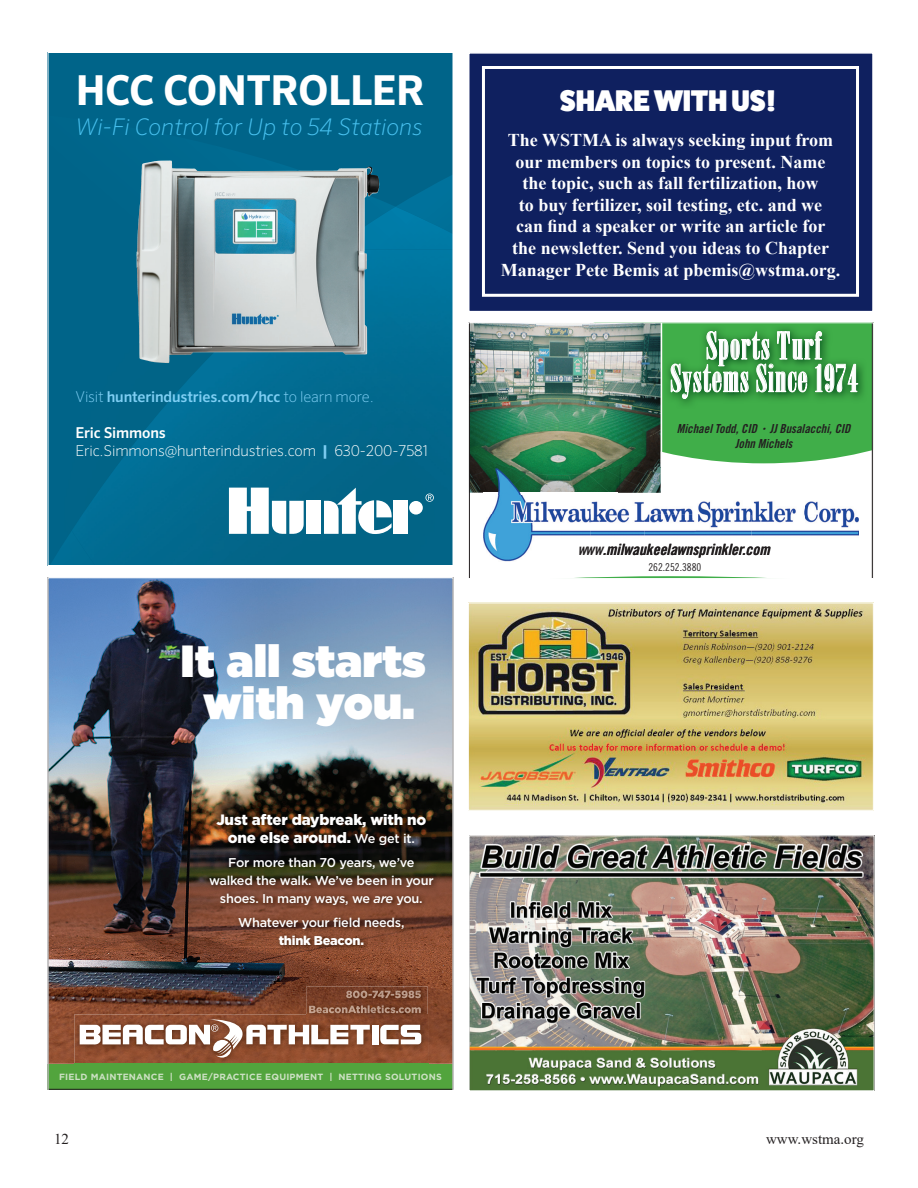
<style>
.page{position:relative;width:918px;height:1188px;background:#fff}
.page>*{position:absolute;margin:0;border:0;box-sizing:border-box;transform-origin:0 0}
.t1{font:900 45px/42px "Gotham";color:#fff;text-align:center}
.t2{font:700 41.25px "Sero Pro";letter-spacing:-.01em;color:#fff}
.t3{font:37.2px/32.5px "Onyx";letter-spacing:.03em;color:#fff;text-align:center}
.t4{font:800 30px "Fat Frank";color:#fff}
.t5{font:italic 200 22.95px "Sero Pro";color:#48c1ef}
.t6{font:700 18px/21.6px "Times New Roman";color:#fff;text-align:center}
.t7{font:15.45px "Trade Gothic Bold Cond Twenty Obl";color:#231f20}
.t8{font:200 15px/18px "Sero Pro";letter-spacing:-.01em;color:#fff}
.t9{font:900 15px/18px "Gotham";letter-spacing:-.01em;color:#fff;text-align:center}
.t10{font:500 15px "Sero Pro";letter-spacing:-.01em;color:#7ecef3}
.t11{font:15px "Times New Roman";color:#231f20}
.t12{font:500 12.75px/18px "Gotham";letter-spacing:-.02em;color:#fff;text-align:center}
.t13{font:900 12.75px "Gotham";letter-spacing:-.02em;color:#fff}
.t14{font:12.45px/14.9px "Trade Gothic Bold Cond Twenty Obl";color:#231f20;text-align:center}
.t15{font:10.8px "Trade Gothic Cond Eighteen";color:#231f20}
.t16{font:700 9px "Gotham";letter-spacing:.025em;color:#cde1c4}
.s1{font-weight:200}
.s2{font-weight:500}
.s3{font-weight:700;color:#7ecef3}
.s4{font-weight:500;font-size:12.75px}
.s5{font-style:italic}
.s6{font-size:6.15px}
</style>
<div class="page">
<img style="left:470px;top:324px;width:402px;height:253px">
<div style="left:468px;top:322px;width:406px;height:257px;border:1px solid #fff"></div>
<img style="left:470px;top:605px;width:402px;height:204px">
<div style="left:468px;top:603px;width:406px;height:208px;border:1px solid #fff"></div>
<img style="left:471px;top:837px;width:401px;height:252px">
<div style="left:469px;top:835px;width:405px;height:256px;border:1px solid #fff"></div>
<div style="left:48px;top:52px;width:405px;height:514px;background:#006489"></div>
<svg style="left:396px;top:176px;width:55px;height:31px"></svg>
<svg style="left:157px;top:160px;width:238px;height:90px"></svg>
<img style="left:332px;top:207px;width:119px;height:43px">
<img style="left:51px;top:531px;width:21px;height:33px">
<img style="left:72px;top:250px;width:379px;height:314px">
<svg style="left:425px;top:494px;width:9px;height:8px"></svg>
<div style="left:307px;top:501px;width:14px;height:33px;background:#fff"></div>
<div style="left:409px;top:501px;width:14px;height:14px;background:#fff;border-radius:50%"></div>
<div style="left:394px;top:501px;width:14px;height:33px;background:#fff"></div>
<svg style="left:324px;top:488px;width:68px;height:46px"></svg>
<svg style="left:229px;top:488px;width:75px;height:46px"></svg>
<img style="left:136px;top:161px;width:32px;height:200px">
<img style="left:50px;top:579px;width:401px;height:510px">
<div style="left:468px;top:52px;width:406px;height:260px;background:#0f205f;border:2px solid #fff"></div>
<div style="left:482px;top:66px;width:377px;height:231px;border:3px solid #fff"></div>
<h2 class="t2" style="left:76px;top:65px;width:351px">HCC CONTROLLER</h2>
<p class="t5" style="left:76px;top:113px;width:348px">Wi-Fi Control for Up to 54 Stations</p>
<p class="t10" style="left:76px;top:387px;width:300px"><span class="s1">Visit</span> hunterindustries.com/hcc <span class="s1">to learn more.</span></p>
<p class="t8" style="left:76px;top:423px;width:354px"><span class="s2">Eric Simmons<br></span>Eric.Simmons@hunterindustries.com <span class="s3">|</span> 630-200-7581</p>
<h1 class="t1" style="left:181px;top:639px;width:247px">It all starts with you.</h1>
<p class="t9" style="left:216px;top:811px;width:212px">Just after daybreak, with no one else around. <span class="s4">We get it.</span></p>
<p class="t12" style="left:209px;top:854px;width:226px">For more than 70 years, we’ve walked the walk. We’ve been in your shoes. In many ways, we <span class="s5">are</span> you.</p>
<p class="t12" style="left:238px;top:914px;width:168px">Whatever your field needs,</p>
<p class="t13" style="left:279px;top:932px;width:87px">think Beacon.</p>
<p class="t16" style="left:59px;top:1071px;width:384px">FIELD MAINTENANCE | GAME/PRACTICE EQUIPMENT | NETTING SOLUTIONS</p>
<h3 class="t4" style="left:560px;top:83px;width:218px">SHARE WITH US!</h3>
<p class="t6" style="left:501px;top:129px;width:341px">The WSTMA is always seeking input from our members on topics to present. Name<br>the topic, such as fall fertilization, how<br>to buy fertilizer, soil testing, etc. and we<br>can find a speaker or write an article for<br>the newsletter. Send you ideas to Chapter Manager Pete Bemis at pbemis@wstma.org.</p>
<h3 class="t3" style="left:671px;top:329px;width:189px">Sports Turf<br>Systems Since 1974</h3>
<p class="t14" style="left:677px;top:421px;width:175px">Michael Todd, CID <span class="s6">•</span> JJ Busalacchi, CID<br>John Michels</p>
<p class="t7" style="left:578px;top:540px;width:193px">www.milwaukeelawnsprinkler.com</p>
<p class="t15" style="left:648px;top:560px;width:55px">262.252.3880</p>
<p class="t11" style="left:54px;top:1129px;width:16px">12</p>
<p class="t11" style="left:766px;top:1129px;width:99px">www.wstma.org</p>
</div>
